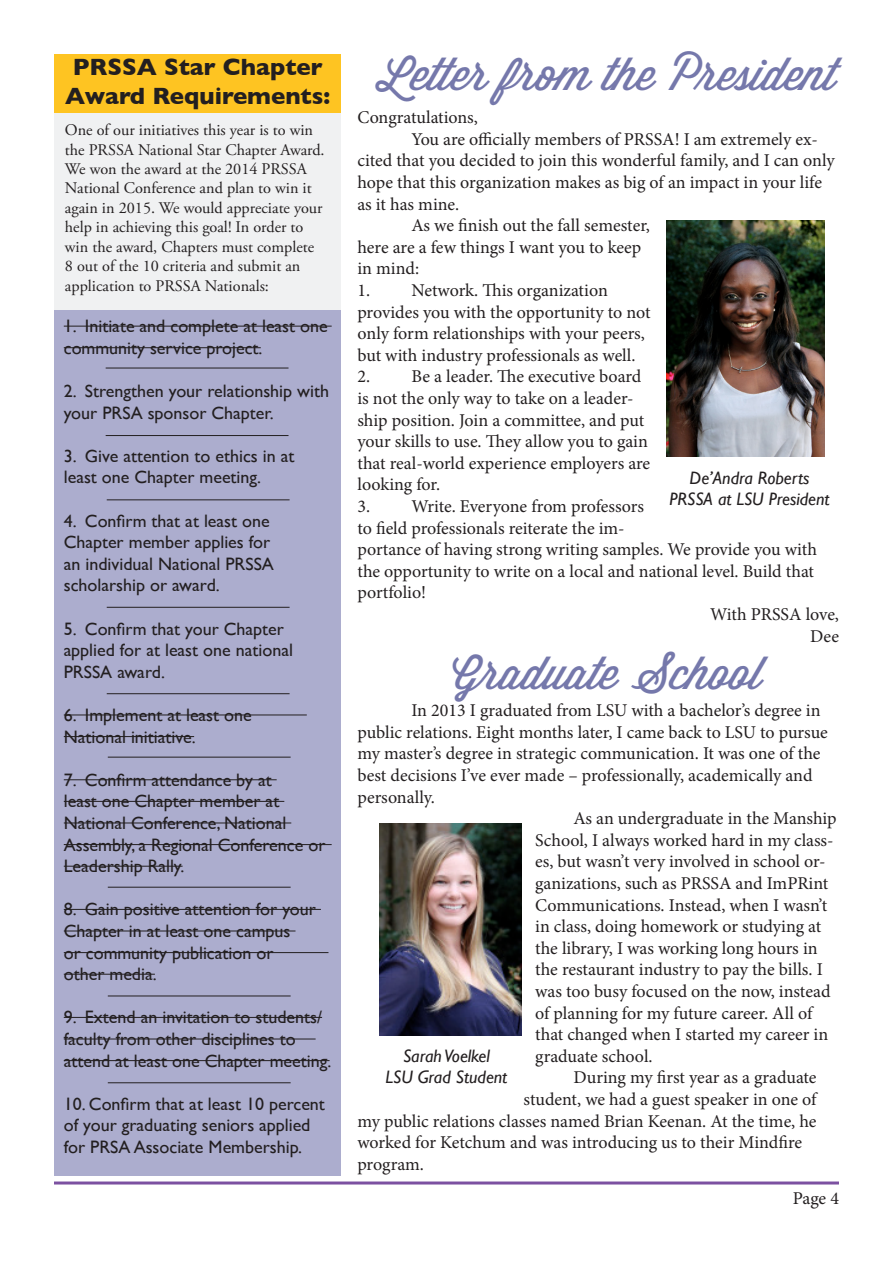
<style>
.page{position:relative;width:893px;height:1263px;background:#fff}
.page>*{position:absolute;margin:0;border:0;box-sizing:border-box;transform-origin:0 0}
.t1{font:45px "Wisdom Script";color:#7578ab}
.t2{font:700 24px/28.8px "Gill Sans";color:#231f20;text-align:center}
.t3{font:18px/21.6px "Minion Pro";letter-spacing:-.005em;color:#231f20}
.t4{font:18px/21.6px "Gill Sans";color:#231f20}
.t5{font:italic 18px "Gill Sans";color:#231f20}
.t6{font:16.2px/19.5px "Adobe Garamond Pro";color:#231f20}
</style>
<div class="page">
<div style="left:54px;top:113px;width:286px;height:197px;background:#f0f1f2"></div>
<div style="left:54px;top:54px;width:286px;height:59px;background:#fec422"></div>
<div style="left:54px;top:310px;width:286px;height:866px;background:#acadce"></div>
<hr style="left:54px;top:1181px;width:785px;height:3px;background:#7c51a1">
<hr style="left:64px;top:326px;width:268px;height:1px;background:#231f20">
<hr style="left:64px;top:347px;width:197px;height:1px;background:#231f20">
<hr style="left:64px;top:714px;width:243px;height:1px;background:#231f20">
<hr style="left:64px;top:736px;width:130px;height:1px;background:#231f20">
<hr style="left:64px;top:779px;width:213px;height:1px;background:#231f20">
<hr style="left:64px;top:801px;width:220px;height:1px;background:#231f20">
<hr style="left:64px;top:822px;width:227px;height:1px;background:#231f20">
<hr style="left:64px;top:844px;width:268px;height:1px;background:#231f20">
<hr style="left:64px;top:866px;width:119px;height:1px;background:#231f20">
<hr style="left:64px;top:909px;width:257px;height:1px;background:#231f20">
<hr style="left:64px;top:930px;width:231px;height:1px;background:#231f20">
<hr style="left:64px;top:952px;width:264px;height:1px;background:#231f20">
<hr style="left:64px;top:974px;width:91px;height:1px;background:#231f20">
<hr style="left:64px;top:1017px;width:258px;height:1px;background:#231f20">
<hr style="left:64px;top:1038px;width:252px;height:1px;background:#231f20">
<hr style="left:64px;top:1060px;width:266px;height:1px;background:#231f20">
<hr style="left:106px;top:368px;width:182px;height:1px;background:#231f20">
<hr style="left:106px;top:435px;width:182px;height:1px;background:#231f20">
<hr style="left:107px;top:500px;width:183px;height:1px;background:#231f20">
<hr style="left:107px;top:607px;width:183px;height:1px;background:#231f20">
<hr style="left:107px;top:693px;width:183px;height:1px;background:#231f20">
<hr style="left:108px;top:757px;width:183px;height:1px;background:#231f20">
<hr style="left:108px;top:887px;width:183px;height:1px;background:#231f20">
<hr style="left:108px;top:996px;width:183px;height:1px;background:#231f20">
<hr style="left:108px;top:1082px;width:183px;height:1px;background:#231f20">
<img style="left:666px;top:220px;width:158px;height:236px">
<img style="left:379px;top:824px;width:143px;height:212px">
<p class="t2" style="left:65px;top:52px;width:266px">PRSSA Star Chapter<br>Award Requirements:</p>
<p class="t6" style="left:65px;top:121px;width:261px">One of our initiatives this year is to win the PRSSA National Star Chapter Award.<br>We won the award at the 2014 PRSSA National Conference and plan to win it again in 2015. We would appreciate your help in achieving this goal! In order to win the award, Chapters must complete 8 out of the 10 criteria and submit an application to PRSSA Nationals:</p>
<p class="t4" style="left:64px;top:315px;width:266px">1. Initiate and complete at least one community service project.</p>
<p class="t4" style="left:64px;top:380px;width:267px">2. Strengthen your relationship with your PRSA sponsor Chapter.</p>
<p class="t4" style="left:64px;top:445px;width:232px">3. Give attention to ethics in at least one Chapter meeting.</p>
<p class="t4" style="left:64px;top:509px;width:212px">4. Confirm that at least one<br>Chapter member applies for an individual National PRSSA scholarship or award.</p>
<p class="t4" style="left:64px;top:617px;width:231px">5. Confirm that your Chapter applied for at least one national<br>PRSSA award.</p>
<p class="t4" style="left:64px;top:704px;width:190px">6. Implement at least one<br>National initiative.</p>
<p class="t4" style="left:64px;top:769px;width:263px">7. Confirm attendance by at<br>least one Chapter member at<br>National Conference, National<br>Assembly, a Regional Conference or<br>Leadership Rally.</p>
<p class="t4" style="left:64px;top:898px;width:254px">8. Gain positive attention for your<br>Chapter in at least one campus<br>or community publication or other media.</p>
<p class="t4" style="left:64px;top:1006px;width:269px">9. Extend an invitation to students/ faculty from other disciplines to attend at least one Chapter meeting.</p>
<p class="t4" style="left:64px;top:1093px;width:263px">10. Confirm that at least 10 percent of your graduating seniors applied for PRSA Associate Membership.</p>
<p class="t1" style="left:377px;top:39px;width:461px">Letter from the President</p>
<p class="t3" style="left:357px;top:107px;width:122px">Congratulations,</p>
<p class="t3" style="left:357px;top:128px;width:479px;text-indent:54px">You are officially members of PRSSA! I am extremely ex&shy;cited that you decided to join this wonderful family, and I can only hope that this organization makes as big of an impact in your life as it has mine.</p>
<p class="t3" style="left:357px;top:215px;width:294px;text-indent:54px">As we finish out the fall semester, here are a few things I want you to keep in mind:</p>
<p class="t3" style="left:357px;top:280px;width:295px">1. Network. This organization provides you with the opportunity to not only form relationships with your peers, but with industry professionals as well.</p>
<p class="t3" style="left:357px;top:366px;width:294px">2. Be a leader. The executive board is not the only way to take on a leader&shy;ship position. Join a committee, and put your skills to use. They allow you to gain that real-world experience employers are looking for.</p>
<p class="t3" style="left:357px;top:496px;width:461px">3. Write. Everyone from professors<br>to field professionals reiterate the im-<br>portance of having strong writing samples. We provide you with the opportunity to write on a local and national level. Build that portfolio!</p>
<p class="t3" style="left:710px;top:604px;width:130px">With PRSSA love,</p>
<p class="t3" style="left:810px;top:625px;width:30px">Dee</p>
<p class="t5" style="left:690px;top:467px;width:121px">De’Andra Roberts</p>
<p class="t5" style="left:669px;top:489px;width:162px">PRSSA at LSU President</p>
<p class="t1" style="left:452px;top:638px;width:312px">Graduate School</p>
<p class="t3" style="left:357px;top:700px;width:472px;text-indent:54px">In 2013 I graduated from LSU with a bachelor’s degree in public relations. Eight months later, I came back to LSU to pursue my master’s degree in strategic communication. It was one of the best decisions I’ve ever made – professionally, academically and personally.</p>
<p class="t3" style="left:535px;top:808px;width:303px;text-indent:38px">As an undergraduate in the Manship School, I always worked hard in my class&shy;es, but wasn’t very involved in school or&shy;ganizations, such as PRSSA and ImPRint Communications. Instead, when I wasn’t in class, doing homework or studying at the library, I was working long hours in the restaurant industry to pay the bills. I was too busy focused on the now, instead of planning for my future career. All of that changed when I started my career in graduate school.</p>
<p class="t3" style="left:573px;top:1067px;width:245px">During my first year as a graduate</p>
<p class="t3" style="left:524px;top:1088px;width:294px">student, we had a guest speaker in one of</p>
<p class="t3" style="left:357px;top:1110px;width:461px">my public relations classes named Brian Keenan. At the time, he</p>
<p class="t3" style="left:357px;top:1132px;width:446px">worked for Ketchum and was introducing us to their Mindfire</p>
<p class="t3" style="left:357px;top:1153px;width:68px">program.</p>
<p class="t5" style="left:403px;top:1045px;width:88px">Sarah Voelkel</p>
<p class="t5" style="left:386px;top:1067px;width:123px">LSU Grad Student</p>
<p class="t3" style="left:793px;top:1187px;width:48px">Page 4</p>
</div>
